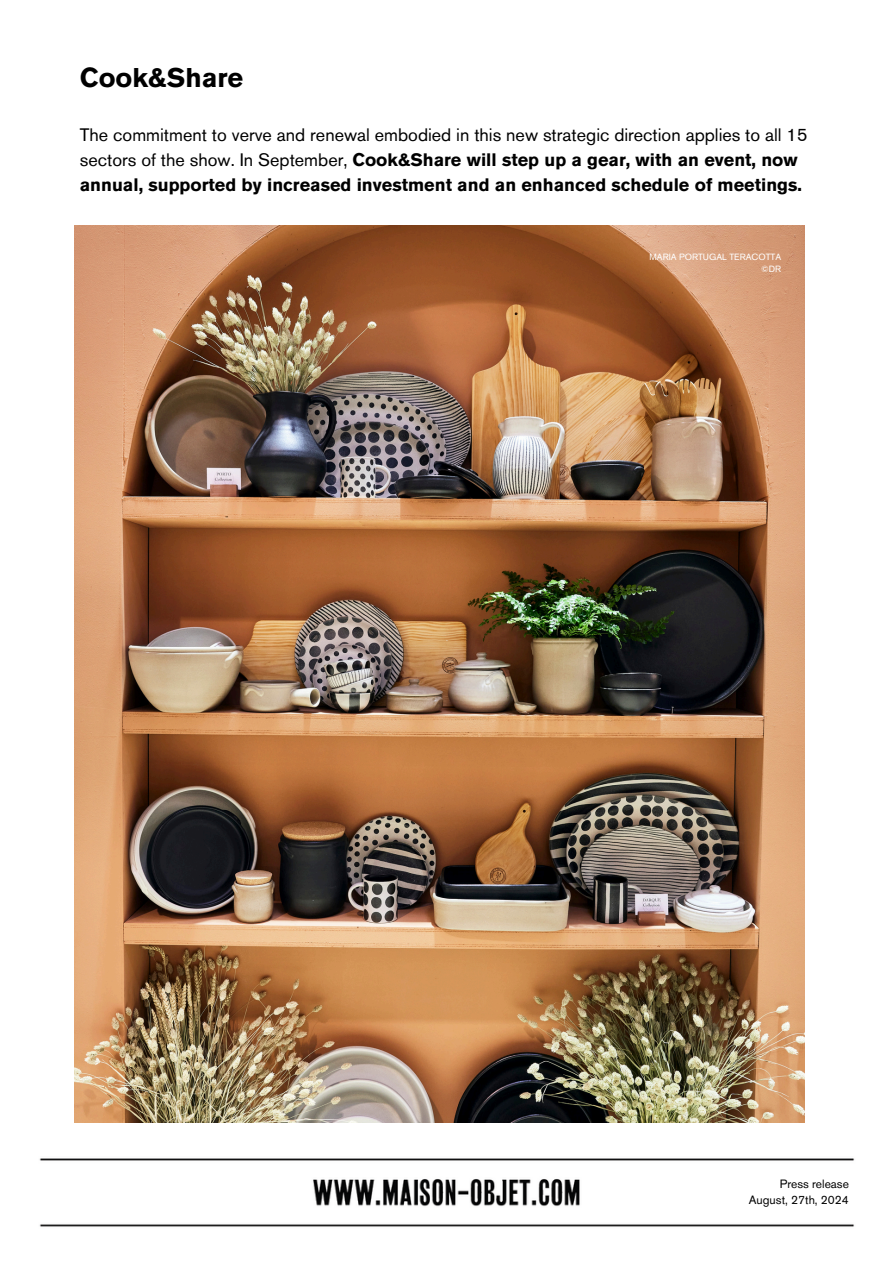
<style>
.page{position:relative;width:894px;height:1264px;background:#fff}
.page>*{position:absolute;margin:0;border:0;box-sizing:border-box;transform-origin:0 0}
.t1{font:700 27px "Akzidenz Grotesk Pro";color:#000}
.t2{font:700 18px/24.8px "Akzidenz Grotesk Pro";color:#000}
.t3{font:12px/16px "Akzidenz Grotesk Pro";color:#000;text-align:right}
.t4{font:9px "Akzidenz Grotesk Pro";color:#fff}
.s1{font-weight:400}
</style>
<div class="page">
<img style="left:39px;top:1158px;width:816px;height:69px">
<img style="left:75px;top:225px;width:729px;height:897px">
<p class="t1" style="left:80px;top:67px;width:165px">Cook&amp;Share</p>
<p class="t2" style="left:80px;top:124px;width:729px"><span class="s1">The commitment to verve and renewal embodied in this new strategic direction applies to all 15 sectors of the show. In September,</span> Cook&amp;Share will step up a gear, with an event, now annual, supported by increased investment and an enhanced schedule of meetings.</p>
<p class="t4" style="left:649px;top:253px;width:133px">MARIA PORTUGAL TERACOTTA</p>
<p class="t4" style="left:761px;top:265px;width:21px">©DR</p>
<h3 class="t3" style="left:748px;top:1177px;width:101px">Press release<br>August, 27th, 2024</h3>
</div>
